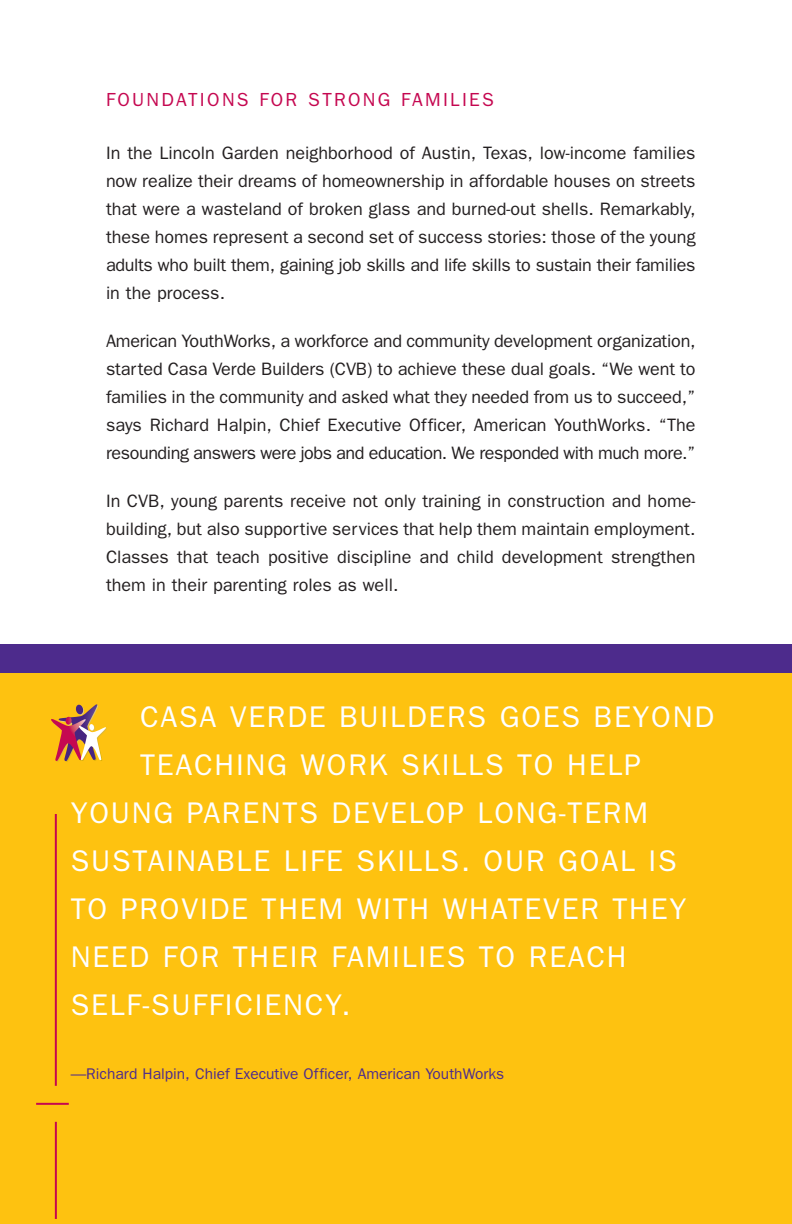
<style>
.page{position:relative;width:792px;height:1224px;background:#fff}
.page>*{position:absolute;margin:0;border:0;box-sizing:border-box;transform-origin:0 0}
.t1{font:30px "Franklin Gothic";letter-spacing:.06em;color:#fff}
.t2{font:19px "Franklin Gothic";letter-spacing:.12em;color:#c50750}
.t3{font:18px/28px "Franklin Gothic";letter-spacing:-.02em;color:#231f20;text-align:justify}
.t4{font:15.6px "Franklin Gothic";color:#4d2b8c}
</style>
<div class="page">
<div style="left:0;top:667px;width:792px;height:557px;background:#fec210"></div>
<div style="left:0;top:644px;width:792px;height:29px;background:#4d2b8c"></div>
<hr style="left:55px;top:814px;width:2px;height:272px;background:#c50750">
<hr style="left:36px;top:1103px;width:33px;height:2px;background:#c50750">
<hr style="left:55px;top:1122px;width:2px;height:97px;background:#c50750">
<svg style="left:51px;top:704px;width:56px;height:58px"></svg>
<p class="t2" style="left:106px;top:88px;width:389px">FOUNDATIONS FOR STRONG FAMILIES</p>
<p class="t3" style="left:106px;top:139px;width:591px">In the Lincoln Garden neighborhood of Austin, Texas, low-income families now realize their dreams of homeownership in affordable houses on streets that were a wasteland of broken glass and burned-out shells. Remarkably, these homes represent a second set of success stories: those of the young adults who built them, gaining job skills and life skills to sustain their families in the process.</p>
<p class="t3" style="left:106px;top:327px;width:591px">American YouthWorks, a workforce and community development organization, started Casa Verde Builders (CVB) to achieve these dual goals. “We went to families in the community and asked what they needed from us to succeed,” says Richard Halpin, Chief Executive Officer, American YouthWorks. “The resounding answers were jobs and education. We responded with much more.”</p>
<p class="t3" style="left:106px;top:487px;width:591px">In CVB, young parents receive not only training in construction and home&shy;building, but also supportive services that help them maintain employment.<br>Classes that teach positive discipline and child development strengthen them in their parenting roles as well.</p>
<h1 class="t1" style="left:140px;top:699px;width:576px">CASA VERDE BUILDERS GOES BEYOND</h1>
<h1 class="t1" style="left:140px;top:747px;width:503px">TEACHING WORK SKILLS TO HELP</h1>
<h1 class="t1" style="left:71px;top:795px;width:579px">YOUNG PARENTS DEVELOP LONG-TERM</h1>
<h1 class="t1" style="left:71px;top:843px;width:607px">SUSTAINABLE LIFE SKILLS. OUR GOAL IS</h1>
<h1 class="t1" style="left:71px;top:891px;width:617px">TO PROVIDE THEM WITH WHATEVER THEY</h1>
<h1 class="t1" style="left:71px;top:939px;width:557px">NEED FOR THEIR FAMILIES TO REACH</h1>
<h1 class="t1" style="left:71px;top:987px;width:281px">SELF-SUFFICIENCY.</h1>
<p class="t4" style="left:71px;top:1064px;width:435px">—Richard Halpin, Chief Executive Officer, American YouthWorks</p>
</div>
